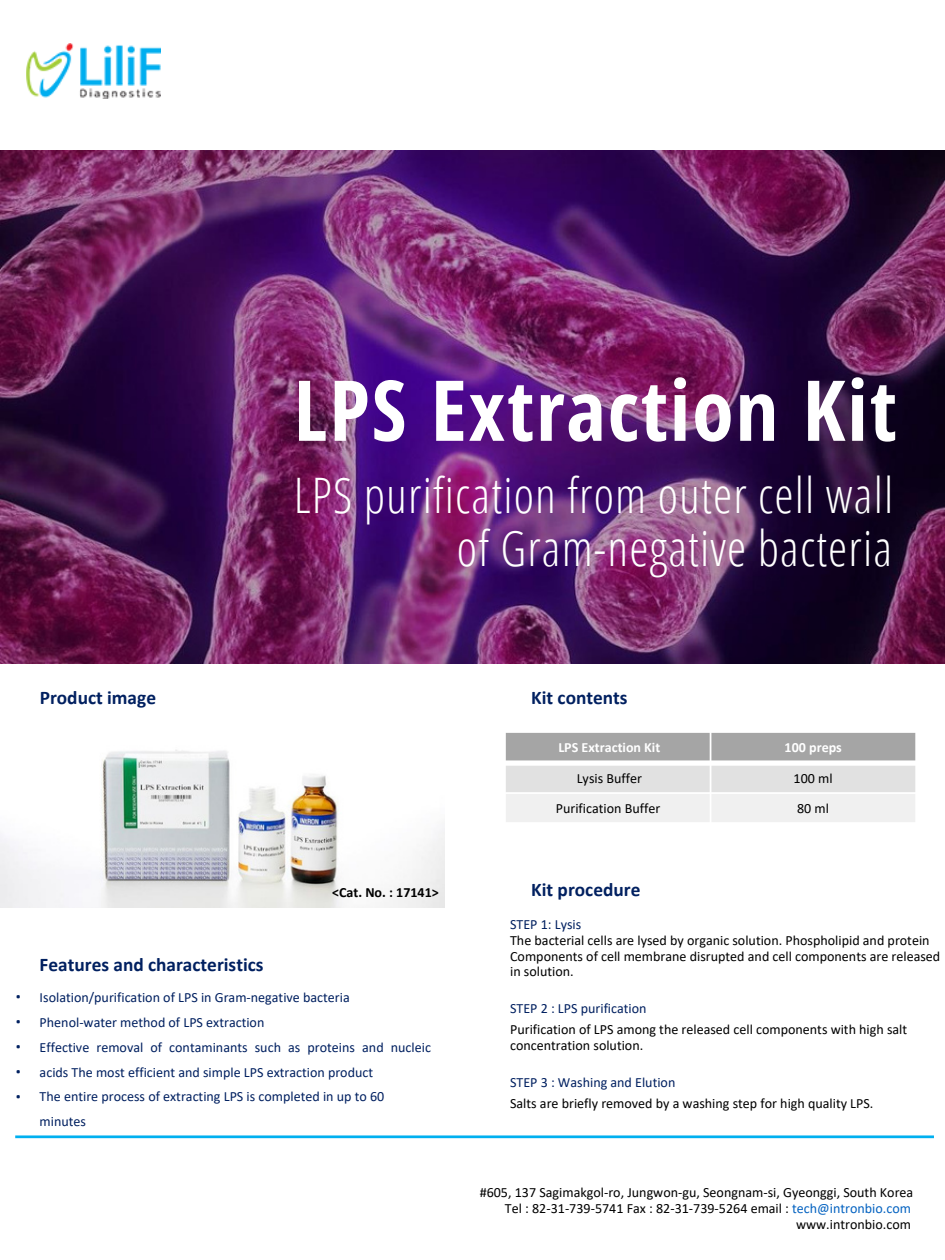
<style>
.page{position:relative;width:945px;height:1260px;background:#fff}
.page>*{position:absolute;margin:0;border:0;box-sizing:border-box;transform-origin:0 0}
.t1{font:700 84px "Open Sans Condensed";letter-spacing:.025em;color:#fff}
.t2{font:300 49px "Open Sans Condensed";letter-spacing:.025em;color:#fff}
.t3{font:700 19.25px "Calibri";color:#002060}
.t4{font:14px/15.8px "Calibri";color:#000;text-align:center}
.t5{font:14px/24.8px "Calibri";color:#002060}
.t6{font:700 14px "Calibri";color:#000}
.t7{font:700 14px/30.1px "Calibri";color:#fff;text-align:center}
.t8{font:14px/24.8px "IBM Plex Sans Cond";color:#002060;text-align:justify}
.s1{font-weight:700;color:#fff}
.s2{font-weight:400;color:#000}
.s3{color:#0563c1}
</style>
<div class="page">
<img style="left:27px;top:43px;width:134px;height:55px">
<img style="left:0;top:151px;width:945px;height:513px">
<img style="left:0;top:750px;width:445px;height:158px">
<hr style="left:15px;top:1135px;width:919px;height:3px;background:#00b0f0">
<div style="left:505px;top:732px;width:206px;height:31px;background:#a5a5a5"></div>
<div style="left:711px;top:732px;width:205px;height:31px;background:#a5a5a5"></div>
<div style="left:505px;top:763px;width:206px;height:30px;background:#e1e1e1"></div>
<div style="left:711px;top:763px;width:205px;height:30px;background:#e1e1e1"></div>
<div style="left:505px;top:793px;width:206px;height:30px;background:#f0f0f0"></div>
<div style="left:711px;top:793px;width:205px;height:30px;background:#f0f0f0"></div>
<hr style="left:710px;top:731px;width:1px;height:93px;background:#fff">
<div style="left:504px;top:760px;width:413px;height:6px;background:#fff"></div>
<hr style="left:504px;top:792px;width:413px;height:2px;background:#fff">
<hr style="left:504px;top:731px;width:2px;height:93px;background:#fff">
<hr style="left:915px;top:731px;width:2px;height:93px;background:#fff">
<hr style="left:504px;top:731px;width:413px;height:2px;background:#fff">
<hr style="left:504px;top:822px;width:413px;height:2px;background:#fff">
<p class="t1" style="left:294px;top:351px;width:605px">LPS Extraction Kit</p>
<p class="t2" style="left:294px;top:461px;width:601px">LPS purification from outer cell wall</p>
<p class="t2" style="left:457px;top:514px;width:437px">of Gram-negative bacteria</p>
<p class="t3" style="left:40px;top:689px;width:118px">Product image</p>
<p class="t6" style="left:332px;top:887px;width:108px">&lt;Cat. No. : 17141&gt;</p>
<p class="t8" style="left:16px;top:984px;width:7px">• • • • •</p>
<p class="t3" style="left:40px;top:956px;width:225px">Features and characteristics</p>
<p class="t5" style="left:40px;top:986px;width:312px">Isolation/purification of LPS in Gram-negative bacteria</p>
<p class="t5" style="left:40px;top:1011px;width:226px">Phenol-water method of LPS extraction</p>
<p class="t5" style="left:40px;top:1036px;width:393px">Effective removal of contaminants such as proteins and nucleic acids The most efficient and simple LPS extraction product</p>
<p class="t5" style="left:40px;top:1086px;width:346px">The entire process of extracting LPS is completed in up to 60 minutes</p>
<p class="t3" style="left:531px;top:689px;width:98px">Kit contents</p>
<p class="t4" style="left:556px;top:734px;width:106px;line-height:30.1px"><span class="s1">LPS Extraction Kit<br></span>Lysis Buffer<br>Purification Buffer</p>
<p class="t7" style="left:785px;top:734px;width:59px">100 preps<br><span class="s2">100 ml</span></p>
<p class="t4" style="left:797px;top:801px;width:33px">80 ml</p>
<p class="t3" style="left:531px;top:882px;width:111px">Kit procedure</p>
<p class="t5" style="left:510px;top:913px;width:73px">STEP 1: Lysis</p>
<p class="t4" style="left:510px;top:933px;width:432px;text-align:left">The bacterial cells are lysed by organic solution. Phospholipid and protein<br>Components of cell membrane disrupted and cell components are released in solution.</p>
<p class="t5" style="left:510px;top:997px;width:138px">STEP 2 : LPS purification</p>
<p class="t4" style="left:510px;top:1023px;width:399px">Purification of LPS among the released cell components with high salt</p>
<p class="t4" style="left:510px;top:1038px;width:135px">concentration solution.</p>
<p class="t5" style="left:510px;top:1071px;width:167px">STEP 3 : Washing and Elution</p>
<p class="t4" style="left:510px;top:1096px;width:365px">Salts are briefly removed by a washing step for high quality LPS.</p>
<p class="t4" style="left:480px;top:1186px;width:435px;text-align:right">#605, 137 Sagimakgol-ro, Jungwon-gu, Seongnam-si, Gyeonggi, South Korea<br>Tel : 82-31-739-5741 Fax : 82-31-739-5264 email : <span class="s3">tech@intronbio.com </span>www.intronbio.com</p>
</div>
